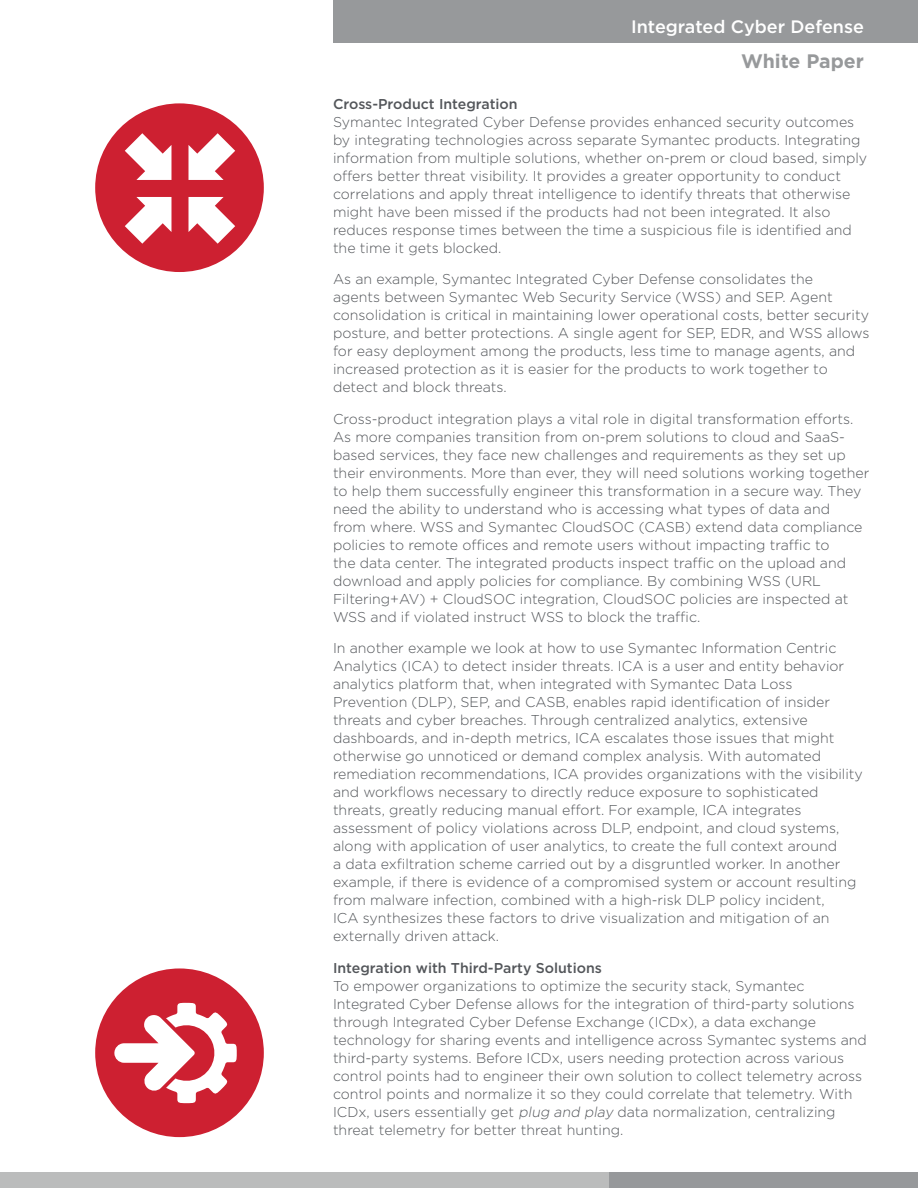
<style>
.page{position:relative;width:918px;height:1188px;background:#fff}
.page>*{position:absolute;margin:0;border:0;box-sizing:border-box;transform-origin:0 0}
.t1{font:700 19.5px "Gotham";color:#97999b}
.t2{font:500 18px "Gotham";color:#fff}
.Body_Text{font:300 14.25px/18px "Gotham";color:#53565a}
.Body_Subhead_Medium{font:500 14.25px "Gotham";color:#53565a}
.s1{font-style:italic}
</style>
<div class="page">
<div style="left:0;top:1172px;width:707px;height:16px;background:#bbbcbc"></div>
<div style="left:609px;top:1172px;width:309px;height:16px;background:#97999b"></div>
<div style="left:333px;top:0;width:585px;height:43px;background:#97999b"></div>
<div style="left:95px;top:103px;width:169px;height:169px;background:#cd2031;border-radius:50%"></div>
<svg style="left:189px;top:197px;width:46px;height:47px"></svg>
<svg style="left:125px;top:197px;width:46px;height:47px"></svg>
<svg style="left:189px;top:133px;width:46px;height:47px"></svg>
<svg style="left:125px;top:133px;width:46px;height:47px"></svg>
<div style="left:95px;top:968px;width:169px;height:169px;background:#cd2031;border-radius:50%"></div>
<svg style="left:114px;top:1003px;width:123px;height:100px"></svg>
<p class="t2" style="left:631px;top:15px;width:234px">Integrated Cyber Defense</p>
<h1 class="t1" style="left:741px;top:48px;width:124px">White Paper</h1>
<p class="Body_Subhead_Medium" style="left:333px;top:94px;width:186px">Cross-Product Integration</p>
<p class="Body_Text" style="left:333px;top:112px;width:536px">Symantec Integrated Cyber Defense provides enhanced security outcomes by integrating technologies across separate Symantec products. Integrating information from multiple solutions, whether on-prem or cloud based, simply offers better threat visibility. It provides a greater opportunity to conduct correlations and apply threat intelligence to identify threats that otherwise might have been missed if the products had not been integrated. It also reduces response times between the time a suspicious file is identified and the time it gets blocked.</p>
<p class="Body_Text" style="left:333px;top:270px;width:538px">As an example, Symantec Integrated Cyber Defense consolidates the<br>agents between Symantec Web Security Service (WSS) and SEP. Agent consolidation is critical in maintaining lower operational costs, better security posture, and better protections. A single agent for SEP, EDR, and WSS allows for easy deployment among the products, less time to manage agents, and increased protection as it is easier for the products to work together to detect and block threats.</p>
<p class="Body_Text" style="left:333px;top:409px;width:538px">Cross-product integration plays a vital role in digital transformation efforts.<br>As more companies transition from on-prem solutions to cloud and SaaS&shy;based services, they face new challenges and requirements as they set up their environments. More than ever, they will need solutions working together to help them successfully engineer this transformation in a secure way. They need the ability to understand who is accessing what types of data and<br>from where. WSS and Symantec CloudSOC (CASB) extend data compliance policies to remote offices and remote users without impacting traffic to<br>the data center. The integrated products inspect traffic on the upload and download and apply policies for compliance. By combining WSS (URL Filtering+AV) + CloudSOC integration, CloudSOC policies are inspected at WSS and if violated instruct WSS to block the traffic.</p>
<p class="Body_Text" style="left:333px;top:639px;width:531px">In another example we look at how to use Symantec Information Centric Analytics (ICA) to detect insider threats. ICA is a user and entity behavior analytics platform that, when integrated with Symantec Data Loss Prevention (DLP), SEP, and CASB, enables rapid identification of insider threats and cyber breaches. Through centralized analytics, extensive dashboards, and in-depth metrics, ICA escalates those issues that might otherwise go unnoticed or demand complex analysis. With automated remediation recommendations, ICA provides organizations with the visibility and workflows necessary to directly reduce exposure to sophisticated threats, greatly reducing manual effort. For example, ICA integrates assessment of policy violations across DLP, endpoint, and cloud systems, along with application of user analytics, to create the full context around<br>a data exfiltration scheme carried out by a disgruntled worker. In another example, if there is evidence of a compromised system or account resulting from malware infection, combined with a high-risk DLP policy incident,<br>ICA synthesizes these factors to drive visualization and mitigation of an externally driven attack.</p>
<p class="Body_Subhead_Medium" style="left:333px;top:958px;width:271px">Integration with Third-Party Solutions</p>
<p class="Body_Text" style="left:333px;top:976px;width:535px">To empower organizations to optimize the security stack, Symantec Integrated Cyber Defense allows for the integration of third-party solutions through Integrated Cyber Defense Exchange (ICDx), a data exchange technology for sharing events and intelligence across Symantec systems and third-party systems. Before ICDx, users needing protection across various control points had to engineer their own solution to collect telemetry across control points and normalize it so they could correlate that telemetry. With ICDx, users essentially get <span class="s1">plug and play</span> data normalization, centralizing threat telemetry for better threat hunting.</p>
</div>
